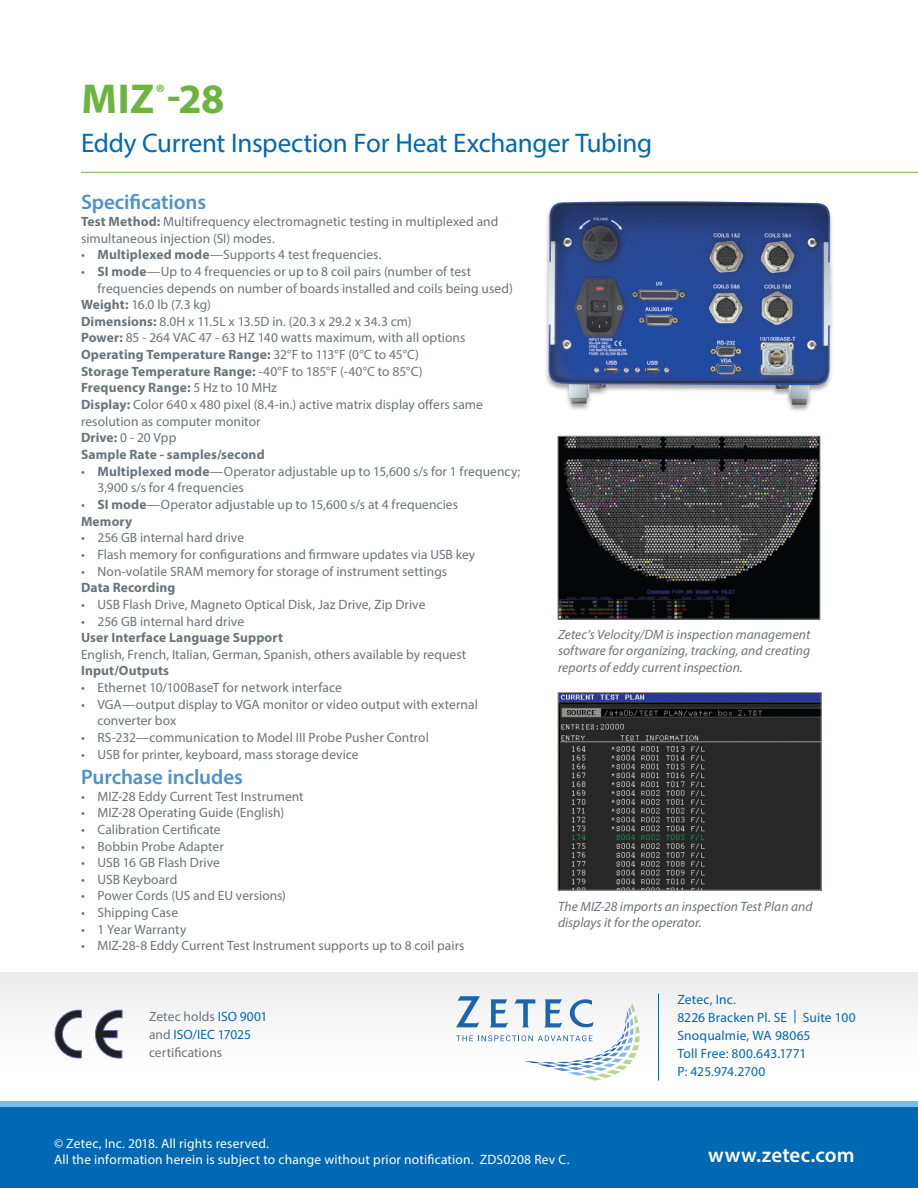
<style>
.page{position:relative;width:918px;height:1188px;background:#fff}
.page>*{position:absolute;margin:0;border:0;box-sizing:border-box;transform-origin:0 0}
.Main_Header{font:700 42px "Myriad Pro";color:#6cb43f}
.Main_Header-2{font:27px "Myriad Pro";letter-spacing:-.01em;color:#0168b3}
.Bullet_List{font:600 21px "Myriad Pro";letter-spacing:-.005em;color:#5090cc}
.Subhead_1_Sentence_C{font:600 21px "Myriad Pro";letter-spacing:-.005em;color:#5090cc}
.t1{font:600 21px "Myriad Pro";letter-spacing:.005em;color:#fff}
.Bullet_List-2{font:13.5px/16.6px "Myriad Pro";letter-spacing:.005em;color:#6a747b}
.t2{font:italic 13.5px/16.2px "Myriad Pro";letter-spacing:.005em;color:#6a747b}
.Bullet_List-3{font:700 13.5px "Myriad Pro";letter-spacing:.01em;color:#6a747b}
.Copyright{font:13.5px "Myriad Pro";letter-spacing:.015em;color:#fff}
.t3{font:13.5px "Myriad Pro";letter-spacing:.01em;color:#0168b3}
.t4{font:13.5px "Myriad Pro";letter-spacing:-.01em;color:#0168b3}
.s1{font-weight:700}
.s2{font-weight:400}
.s3{color:#0168b3}
.s4{color:#6a747b}
</style>
<div class="page">
<div style="left:0;top:972px;width:918px;height:132px;background:linear-gradient(to right,#f8f8f8,#f8f8f8)"></div>
<div style="left:0;top:1101px;width:918px;height:6px;background:#78bde8"></div>
<div style="left:0;top:1107px;width:918px;height:81px;background:#0168b3"></div>
<svg style="left:95px;top:1010px;width:27px;height:48px"></svg>
<svg style="left:55px;top:1010px;width:26px;height:48px"></svg>
<svg style="left:456px;top:996px;width:184px;height:85px"></svg>
<hr style="left:658px;top:994px;width:1px;height:87px;background:#0168b3">
<hr style="left:81px;top:172px;width:837px;height:1px;background:#6cb43f">
<img style="left:546px;top:201px;width:287px;height:210px">
<img style="left:560px;top:438px;width:258px;height:180px">
<div style="left:558px;top:436px;width:262px;height:184px;border:1px solid #7e8083"></div>
<img style="left:560px;top:694px;width:260px;height:195px">
<div style="left:558px;top:692px;width:264px;height:199px;border:1px solid #a19689"></div>
<p class="Main_Header" style="left:81px;top:71px;width:145px">MIZ<sup>®</sup>-28</p>
<p class="Main_Header-2" style="left:81px;top:126px;width:573px">Eddy Current Inspection For Heat Exchanger Tubing</p>
<p class="Subhead_1_Sentence_C" style="left:81px;top:189px;width:127px">Specifications</p>
<p class="Bullet_List-2" style="left:81px;top:213px;width:419px"><span class="s1">Test Method:</span> Multifrequency electromagnetic testing in multiplexed and simultaneous injection (SI) modes.</p>
<p class="Bullet_List-2" style="left:81px;top:246px;width:302px">• <span class="s1">Multiplexed mode</span>—Supports 4 test frequencies.</p>
<p class="Bullet_List-2" style="left:98px;top:263px;width:417px;text-indent:-16px">• <span class="s1">SI mode</span>—Up to 4 frequencies or up to 8 coil pairs (number of test frequencies depends on number of boards installed and coils being used)</p>
<p class="Bullet_List-2" style="left:81px;top:296px;width:132px"><span class="s1">Weight:</span> 16.0 lb (7.3 kg)</p>
<p class="Bullet_List-2" style="left:81px;top:313px;width:332px"><span class="s1">Dimensions:</span> 8.0H x 11.5L x 13.5D in. (20.3 x 29.2 x 34.3 cm)</p>
<p class="Bullet_List-2" style="left:81px;top:329px;width:386px"><span class="s1">Power:</span> 85 - 264 VAC 47 - 63 HZ 140 watts maximum, with all options</p>
<p class="Bullet_List-3" style="left:81px;top:346px;width:340px">Operating Temperature Range: <span class="s2">32°F to 113°F (0°C to 45°C)</span></p>
<p class="Bullet_List-2" style="left:81px;top:363px;width:343px"><span class="s1">Storage Temperature Range:</span> -40°F to 185°F (-40°C to 85°C)</p>
<p class="Bullet_List-3" style="left:81px;top:379px;width:198px">Frequency Range: <span class="s2">5 Hz to 10 MHz</span></p>
<p class="Bullet_List-2" style="left:81px;top:396px;width:404px"><span class="s1">Display:</span> Color 640 x 480 pixel (8.4-in.) active matrix display offers same resolution as computer monitor</p>
<p class="Bullet_List-2" style="left:81px;top:429px;width:97px"><span class="s1">Drive:</span> 0 - 20 Vpp</p>
<p class="Bullet_List-3" style="left:81px;top:446px;width:185px">Sample Rate - samples/second</p>
<p class="Bullet_List-2" style="left:98px;top:463px;width:424px;text-indent:-16px">• <span class="s1">Multiplexed mode</span>—Operator adjustable up to 15,600 s/s for 1 frequency;<br>3,900 s/s for 4 frequencies</p>
<p class="Bullet_List-2" style="left:81px;top:496px;width:379px">• <span class="s1">SI mode</span>—Operator adjustable up to 15,600 s/s at 4 frequencies</p>
<p class="Bullet_List-3" style="left:81px;top:512px;width:53px">Memory</p>
<p class="Bullet_List-2" style="left:81px;top:529px;width:165px">• 256 GB internal hard drive</p>
<p class="Bullet_List-2" style="left:81px;top:546px;width:396px">• Flash memory for configurations and firmware updates via USB key</p>
<p class="Bullet_List-2" style="left:81px;top:562px;width:368px">• Non-volatile SRAM memory for storage of instrument settings</p>
<p class="Bullet_List-3" style="left:81px;top:579px;width:96px">Data Recording</p>
<p class="Bullet_List-2" style="left:81px;top:596px;width:346px">• USB Flash Drive, Magneto Optical Disk, Jaz Drive, Zip Drive</p>
<p class="Bullet_List-2" style="left:81px;top:612px;width:165px">• 256 GB internal hard drive</p>
<p class="Bullet_List-3" style="left:81px;top:629px;width:203px">User Interface Language Support</p>
<p class="Bullet_List-2" style="left:81px;top:646px;width:387px">English, French, Italian, German, Spanish, others available by request</p>
<p class="Bullet_List-3" style="left:81px;top:662px;width:90px">Input/Outputs</p>
<p class="Bullet_List-2" style="left:81px;top:679px;width:262px">• Ethernet 10/100BaseT for network interface</p>
<p class="Bullet_List-2" style="left:98px;top:696px;width:382px;text-indent:-16px">• VGA—output display to VGA monitor or video output with external converter box</p>
<p class="Bullet_List-2" style="left:81px;top:729px;width:350px">• RS-232—communication to Model III Probe Pusher Control</p>
<p class="Bullet_List-2" style="left:81px;top:746px;width:279px">• USB for printer, keyboard, mass storage device</p>
<p class="Bullet_List" style="left:81px;top:763px;width:163px">Purchase includes</p>
<p class="Bullet_List-2" style="left:81px;top:787px;width:224px">• MIZ-28 Eddy Current Test Instrument</p>
<p class="Bullet_List-2" style="left:81px;top:804px;width:205px">• MIZ-28 Operating Guide (English)</p>
<p class="Bullet_List-2" style="left:81px;top:821px;width:141px">• Calibration Certificate</p>
<p class="Bullet_List-2" style="left:81px;top:837px;width:144px">• Bobbin Probe Adapter</p>
<p class="Bullet_List-2" style="left:81px;top:854px;width:140px">• USB 16 GB Flash Drive</p>
<p class="Bullet_List-2" style="left:81px;top:871px;width:98px">• USB Keyboard</p>
<p class="Bullet_List-2" style="left:81px;top:887px;width:207px">• Power Cords (US and EU versions)</p>
<p class="Bullet_List-2" style="left:81px;top:904px;width:99px">• Shipping Case</p>
<p class="Bullet_List-2" style="left:81px;top:921px;width:107px">• 1 Year Warranty</p>
<p class="Bullet_List-2" style="left:81px;top:937px;width:385px">• MIZ-28-8 Eddy Current Test Instrument supports up to 8 coil pairs</p>
<p class="t2" style="left:558px;top:626px;width:254px;text-align:justify">Zetec’s Velocity/DM is inspection management software for organizing, tracking, and creating reports of eddy current inspection.</p>
<p class="t2" style="left:558px;top:898px;width:256px">The MIZ-28 imports an inspection Test Plan and displays it for the operator.</p>
<p class="Bullet_List-2" style="left:149px;top:1008px;width:120px">Zetec holds <span class="s3">ISO 9001</span></p>
<p class="t3" style="left:149px;top:1026px;width:103px"><span class="s4">and</span> ISO/IEC 17025</p>
<p class="Bullet_List-2" style="left:149px;top:1044px;width:75px">certifications</p>
<p class="Copyright" style="left:54px;top:1135px;width:217px">© Zetec, Inc. 2018. All rights reserved.</p>
<p class="Copyright" style="left:54px;top:1152px;width:517px">All the information herein is subject to change without prior notification. ZDS0208 Rev C.</p>
<p class="t3" style="left:677px;top:991px;width:60px">Zetec, Inc.</p>
<p class="t3" style="left:677px;top:1009px;width:180px">8226 Bracken Pl. SE | Suite 100</p>
<p class="t3" style="left:677px;top:1027px;width:135px">Snoqualmie, WA 98065</p>
<p class="t3" style="left:677px;top:1045px;width:130px">Toll Free: 800.643.1771</p>
<p class="t4" style="left:677px;top:1063px;width:89px">P: 425.974.2700</p>
<p class="t1" style="left:708px;top:1142px;width:148px">www.zetec.com</p>
</div>
